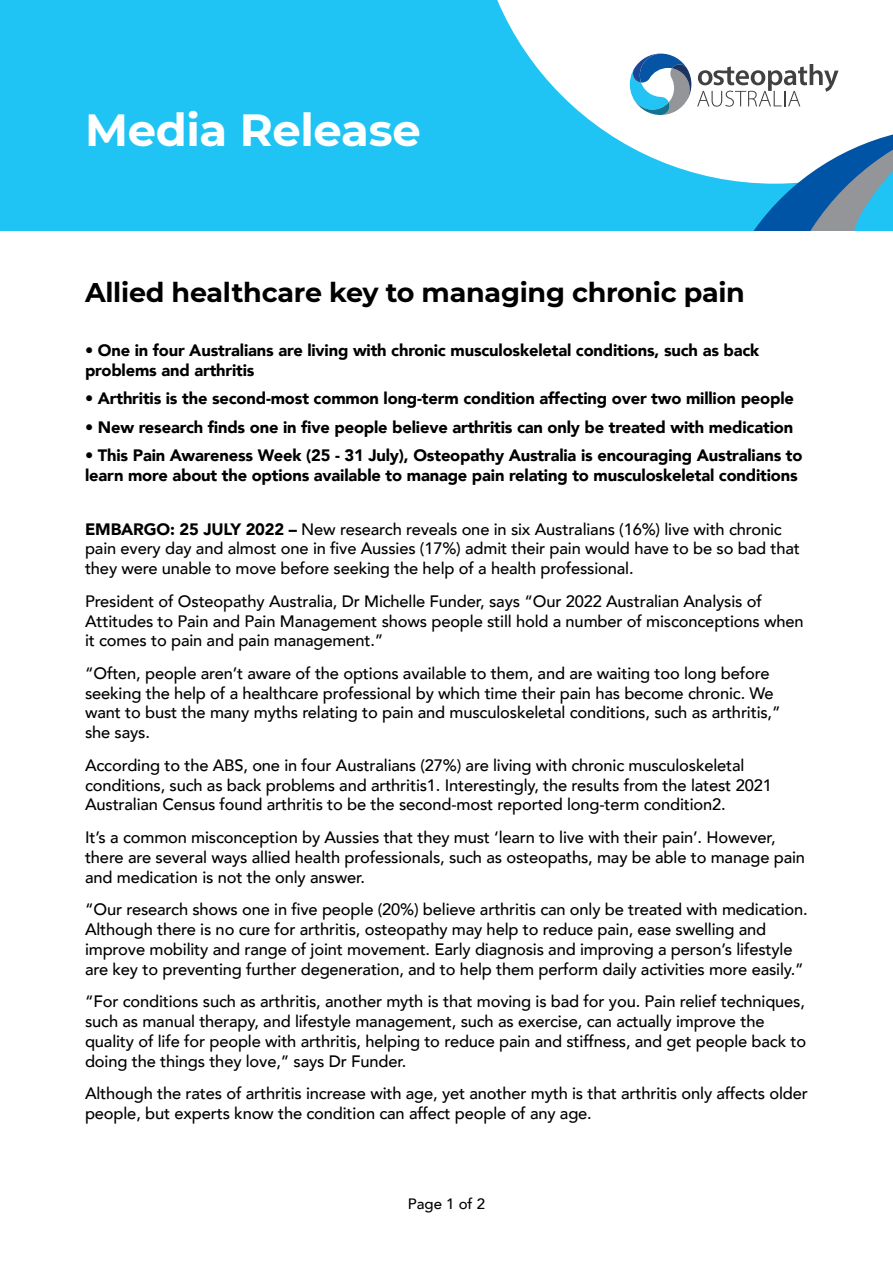
<style>
.page{position:relative;width:893px;height:1263px;background:#fff}
.page>*{position:absolute;margin:0;border:0;box-sizing:border-box;transform-origin:0 0}
.t1{font:700 45px "Montserrat";letter-spacing:-.01em;color:#fff}
.t2{font:700 27px "Montserrat";letter-spacing:-.01em;color:#000}
.t3{font:500 16.5px/19.8px "Avenir";letter-spacing:-.01em;color:#000}
.t4{font:900 16.5px/19.8px "Avenir";letter-spacing:-.01em;color:#000}
.t5{font:500 15px "Avenir";color:#000}
.s1{font-weight:900}
</style>
<div class="page">
<div style="left:0;top:0;width:893px;height:319px;background:#20c4f4"></div>
<svg style="left:497px;top:0;width:396px;height:147px;fill:#fff"></svg>
<svg style="left:630px;top:54px;width:263px;height:178px"></svg>
<div style="left:0;top:232px;width:893px;height:415px;background:#fff"></div>
<h1 class="t1" style="left:85px;top:98px;width:337px">Media Release</h1>
<h2 class="t2" style="left:85px;top:273px;width:661px">Allied healthcare key to managing chronic pain</h2>
<p class="t4" style="left:85px;top:340px;width:676px">• One in four Australians are living with chronic musculoskeletal conditions, such as back problems and arthritis</p>
<p class="t4" style="left:85px;top:388px;width:710px">• Arthritis is the second-most common long-term condition affecting over two million people</p>
<p class="t4" style="left:85px;top:416px;width:710px">• New research finds one in five people believe arthritis can only be treated with medication</p>
<p class="t4" style="left:85px;top:445px;width:719px">• This Pain Awareness Week (25 - 31 July), Osteopathy Australia is encouraging Australians to learn more about the options available to manage pain relating to musculoskeletal conditions</p>
<p class="t3" style="left:85px;top:518px;width:716px"><span class="s1">EMBARGO: 25 JULY 2022 –</span> New research reveals one in six Australians (16%) live with chronic pain every day and almost one in five Aussies (17%) admit their pain would have to be so bad that they were unable to move before seeking the help of a health professional.</p>
<p class="t3" style="left:85px;top:590px;width:720px">President of Osteopathy Australia, Dr Michelle Funder, says “Our 2022 Australian Analysis of<br>Attitudes to Pain and Pain Management shows people still hold a number of misconceptions when it comes to pain and pain management.”</p>
<p class="t3" style="left:85px;top:662px;width:697px">“Often, people aren’t aware of the options available to them, and are waiting too long before seeking the help of a healthcare professional by which time their pain has become chronic. We want to bust the many myths relating to pain and musculoskeletal conditions, such as arthritis,” she says.</p>
<p class="t3" style="left:85px;top:754px;width:688px">According to the ABS, one in four Australians (27%) are living with chronic musculoskeletal conditions, such as back problems and arthritis1. Interestingly, the results from the latest 2021<br>Australian Census found arthritis to be the second-most reported long-term condition2.</p>
<p class="t3" style="left:85px;top:826px;width:721px">It’s a common misconception by Aussies that they must ‘learn to live with their pain’. However, there are several ways allied health professionals, such as osteopaths, may be able to manage pain and medication is not the only answer.</p>
<p class="t3" style="left:85px;top:899px;width:724px">“Our research shows one in five people (20%) believe arthritis can only be treated with medication.<br>Although there is no cure for arthritis, osteopathy may help to reduce pain, ease swelling and improve mobility and range of joint movement. Early diagnosis and improving a person’s lifestyle are key to preventing further degeneration, and to help them perform daily activities more easily.”</p>
<p class="t3" style="left:85px;top:990px;width:723px">“For conditions such as arthritis, another myth is that moving is bad for you. Pain relief techniques, such as manual therapy, and lifestyle management, such as exercise, can actually improve the quality of life for people with arthritis, helping to reduce pain and stiffness, and get people back to doing the things they love,” says Dr Funder.</p>
<p class="t3" style="left:85px;top:1082px;width:724px">Although the rates of arthritis increase with age, yet another myth is that arthritis only affects older people, but experts know the condition can affect people of any age.</p>
<p class="t5" style="left:408px;top:1191px;width:79px">Page 1 of 2</p>
</div>
